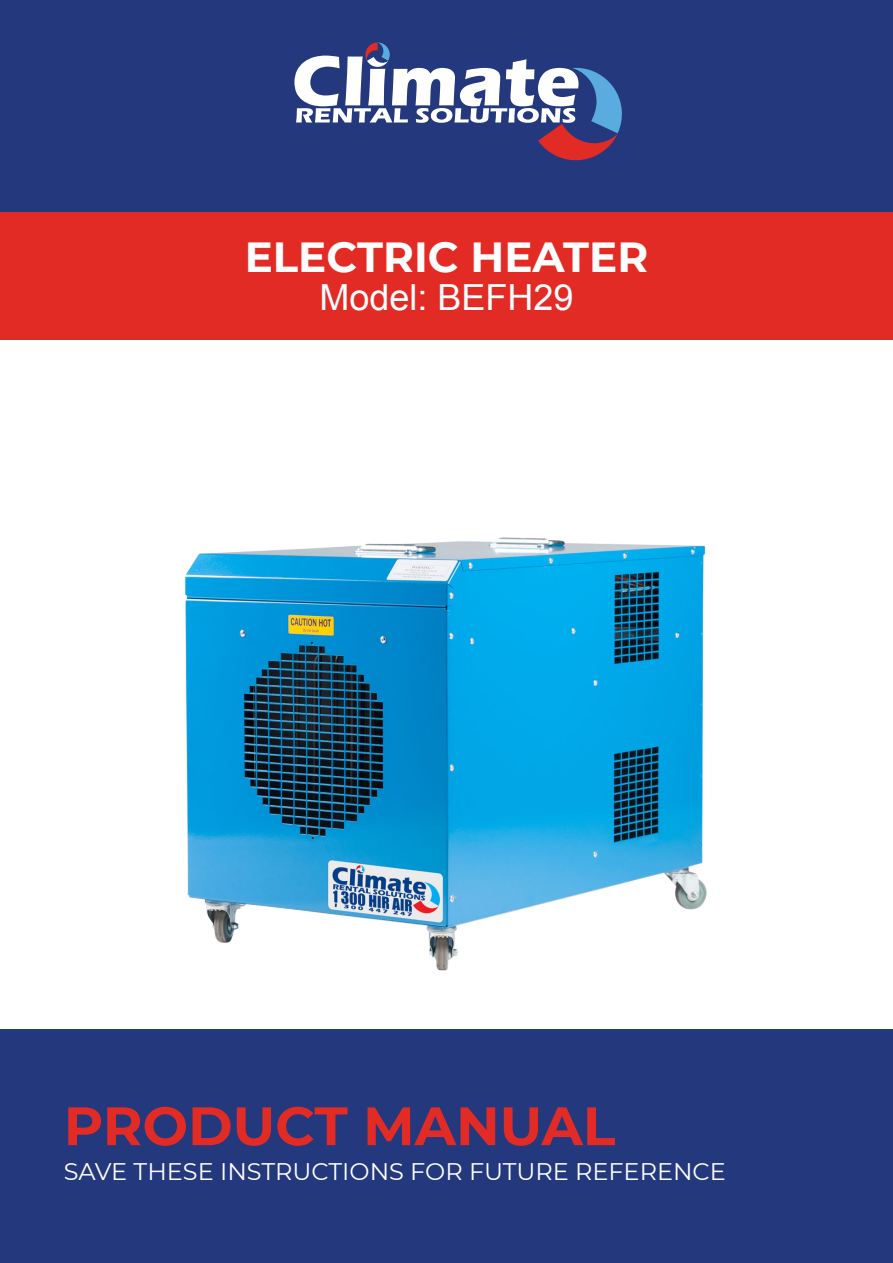
<style>
.page{position:relative;width:893px;height:1263px;background:#fff}
.page>*{position:absolute;margin:0;border:0;box-sizing:border-box;transform-origin:0 0}
.t1{font:700 54px "Montserrat";color:#e32b26}
.t2{font:700 42px "Montserrat";color:#fff}
.t3{font:36px "Arial";color:#fff}
.t4{font:24px "Montserrat";color:#fff}
</style>
<div class="page">
<div style="left:0;top:0;width:893px;height:213px;background:#24387d"></div>
<div style="left:0;top:1029px;width:893px;height:234px;background:#24387d"></div>
<svg style="left:294px;top:43px;width:328px;height:118px"></svg>
<div style="left:0;top:213px;width:893px;height:127px;background:#e32b26"></div>
<img style="left:185px;top:537px;width:522px;height:434px">
<p class="t2" style="left:245px;top:226px;width:405px">ELECTRIC HEATER</p>
<p class="t3" style="left:319px;top:273px;width:256px">Model: BEFH29</p>
<h1 class="t1" style="left:64px;top:1087px;width:553px">PRODUCT MANUAL</h1>
<p class="t4" style="left:64px;top:1155px;width:664px">SAVE THESE INSTRUCTIONS FOR FUTURE REFERENCE</p>
</div>
